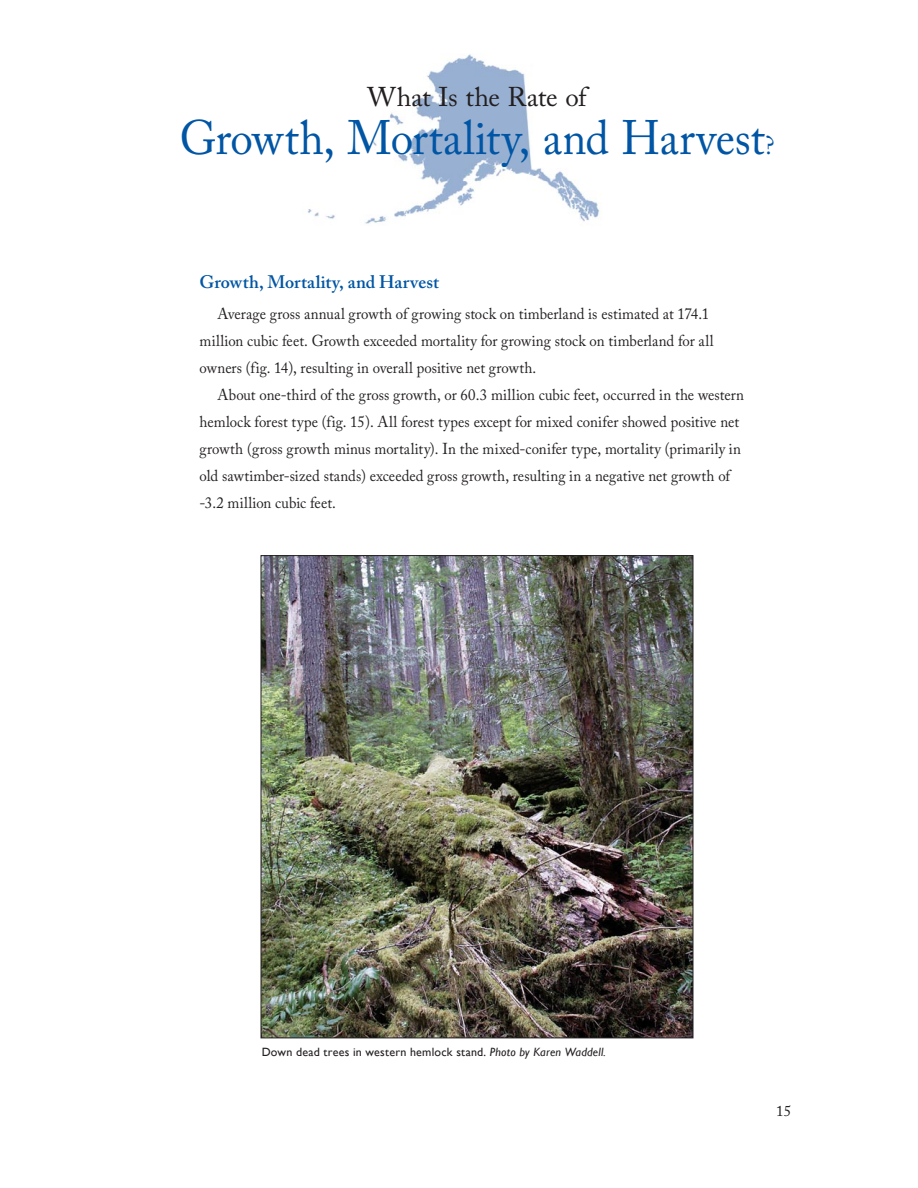
<style>
.page{position:relative;width:918px;height:1188px;background:#fff}
.page>*{position:absolute;margin:0;border:0;box-sizing:border-box;transform-origin:0 0}
.t1{font:48px "Adobe Caslon Pro";letter-spacing:-.005em;color:#0055a4;scale:.94 1}
.t2{font:27px "Adobe Caslon Pro";letter-spacing:-.01em;color:#231f20}
.t3{font:600 18px "Adobe Caslon Pro";letter-spacing:.005em;color:#0055a4}
.t4{font:15.75px/27px "Adobe Caslon Pro";letter-spacing:.005em;color:#231f20;scale:.94 1}
.t5{font:15px "Adobe Caslon Pro";color:#231f20}
.t6{font:12px "Gill Sans";letter-spacing:.02em;color:#231f20}
.s1{font-size:27px}
.s2{font-style:italic}
</style>
<div class="page">
<img style="left:308px;top:54px;width:292px;height:170px">
<img style="left:263px;top:557px;width:428px;height:479px">
<h2 class="t2" style="left:368px;top:81px;width:220px">What Is the Rate of</h2>
<h1 class="t1" style="left:180px;top:110px;width:634px">Growth, Mortality, and Harvest<span class="s1">?</span></h1>
<p class="t3" style="left:200px;top:271px;width:241px">Growth, Mortality, and Harvest</p>
<p class="t4" style="left:200px;top:300px;width:548px;text-indent:18px">Average gross annual growth of growing stock on timberland is estimated at 174.1 million cubic feet. Growth exceeded mortality for growing stock on timberland for all owners (fig. 14), resulting in overall positive net growth.</p>
<p class="t4" style="left:200px;top:381px;width:581px;text-indent:18px">About one-third of the gross growth, or 60.3 million cubic feet, occurred in the western hemlock forest type (fig. 15). All forest types except for mixed conifer showed positive net growth (gross growth minus mortality). In the mixed-conifer type, mortality (primarily in old sawtimber-sized stands) exceeded gross growth, resulting in a negative net growth of -3.2 million cubic feet.</p>
<p class="t6" style="left:262px;top:1045px;width:346px">Down dead trees in western hemlock stand. <span class="s2">Photo by Karen Waddell.</span></p>
<p class="t5" style="left:776px;top:1102px;width:17px">15</p>
</div>
